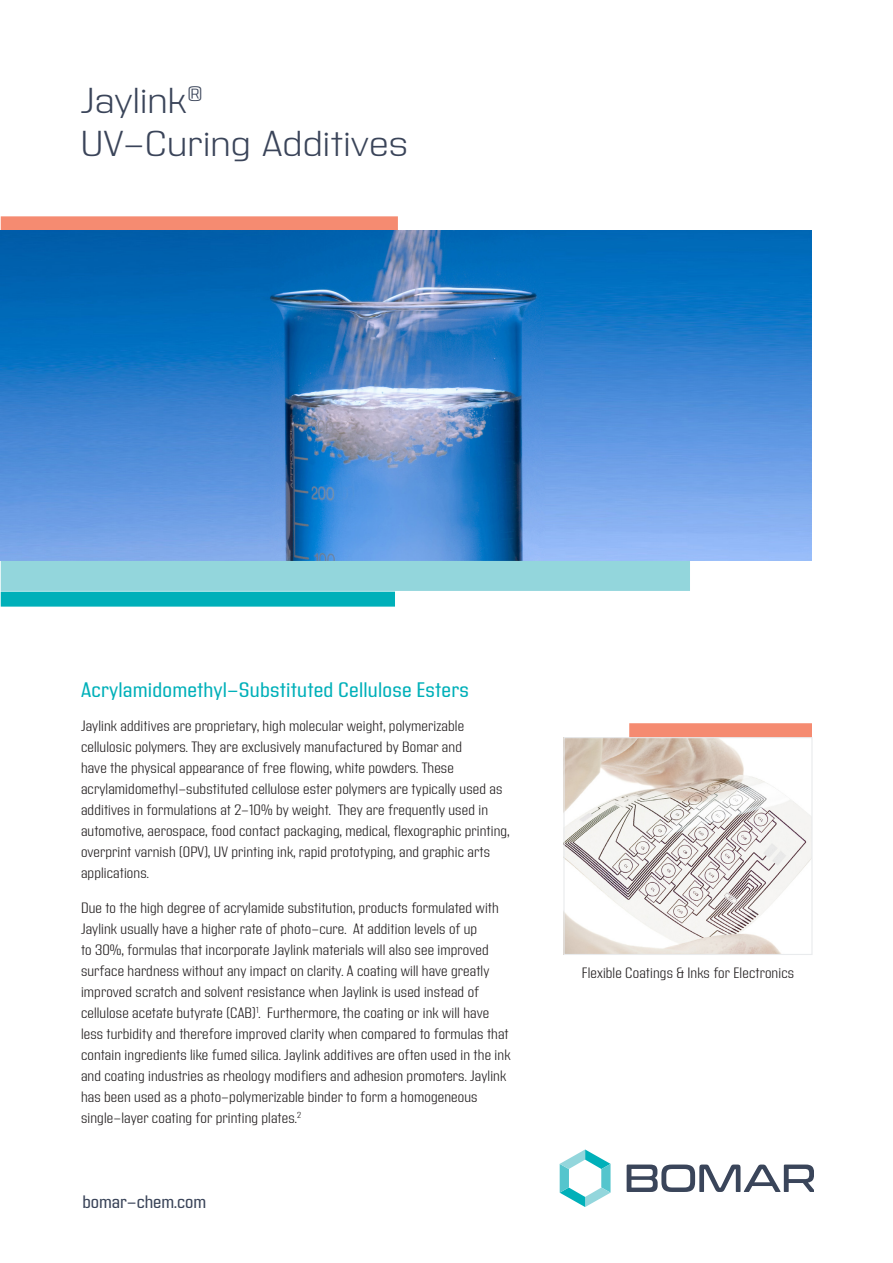
<style>
.page{position:relative;width:893px;height:1263px;background:#fff}
.page>*{position:absolute;margin:0;border:0;box-sizing:border-box;transform-origin:0 0}
.t1{font:300 36px/43.2px "Address Sans Pro Xt";letter-spacing:.025em;color:#3a4459}
.t2{font:21px "Address Sans Pro";letter-spacing:.01em;color:#00b0b9}
.t3{font:18px "Address Sans Pro";color:#3a4459}
.t4{font:300 15px/21px "Address Sans Pro";letter-spacing:.01em;color:#231f20}
</style>
<div class="page">
<svg style="left:560px;top:1149px;width:51px;height:58px"></svg>
<svg style="left:627px;top:1164px;width:186px;height:28px"></svg>
<div style="left:1px;top:216px;width:397px;height:15px;background:#f58b71"></div>
<img style="left:1px;top:231px;width:811px;height:330px">
<div style="left:1px;top:561px;width:689px;height:30px;background:#93d6dc"></div>
<div style="left:1px;top:592px;width:394px;height:15px;background:#00b0b9"></div>
<img style="left:565px;top:739px;width:245px;height:214px">
<div style="left:563px;top:737px;width:249px;height:218px;border:1px solid #e9ebed"></div>
<div style="left:629px;top:723px;width:183px;height:14px;background:#f58b71"></div>
<h1 class="t1" style="left:81px;top:80px;width:328px">Jaylink<sup>®<br></sup>UV-Curing Additives</h1>
<h2 class="t2" style="left:81px;top:678px;width:389px">Acrylamidomethyl-Substituted Cellulose Esters</h2>
<p class="t4" style="left:81px;top:716px;width:430px">Jaylink additives are proprietary, high molecular weight, polymerizable cellulosic polymers. They are exclusively manufactured by Bomar and<br>have the physical appearance of free flowing, white powders. These acrylamidomethyl-substituted cellulose ester polymers are typically used as additives in formulations at 2-10% by weight. They are frequently used in automotive, aerospace, food contact packaging, medical, flexographic printing, overprint varnish (OPV), UV printing ink, rapid prototyping, and graphic arts applications.</p>
<p class="t4" style="left:81px;top:898px;width:431px">Due to the high degree of acrylamide substitution, products formulated with Jaylink usually have a higher rate of photo-cure. At addition levels of up<br>to 30%, formulas that incorporate Jaylink materials will also see improved surface hardness without any impact on clarity. A coating will have greatly improved scratch and solvent resistance when Jaylink is used instead of cellulose acetate butyrate (CAB)<sup>1</sup>. Furthermore, the coating or ink will have less turbidity and therefore improved clarity when compared to formulas that contain ingredients like fumed silica. Jaylink additives are often used in the ink and coating industries as rheology modifiers and adhesion promoters. Jaylink has been used as a photo-polymerizable binder to form a homogeneous single-layer coating for printing plates.<sup>2</sup></p>
<p class="t3" style="left:82px;top:1192px;width:125px">bomar-chem.com</p>
<p class="t4" style="left:582px;top:963px;width:214px">Flexible Coatings &amp; Inks for Electronics</p>
</div>
